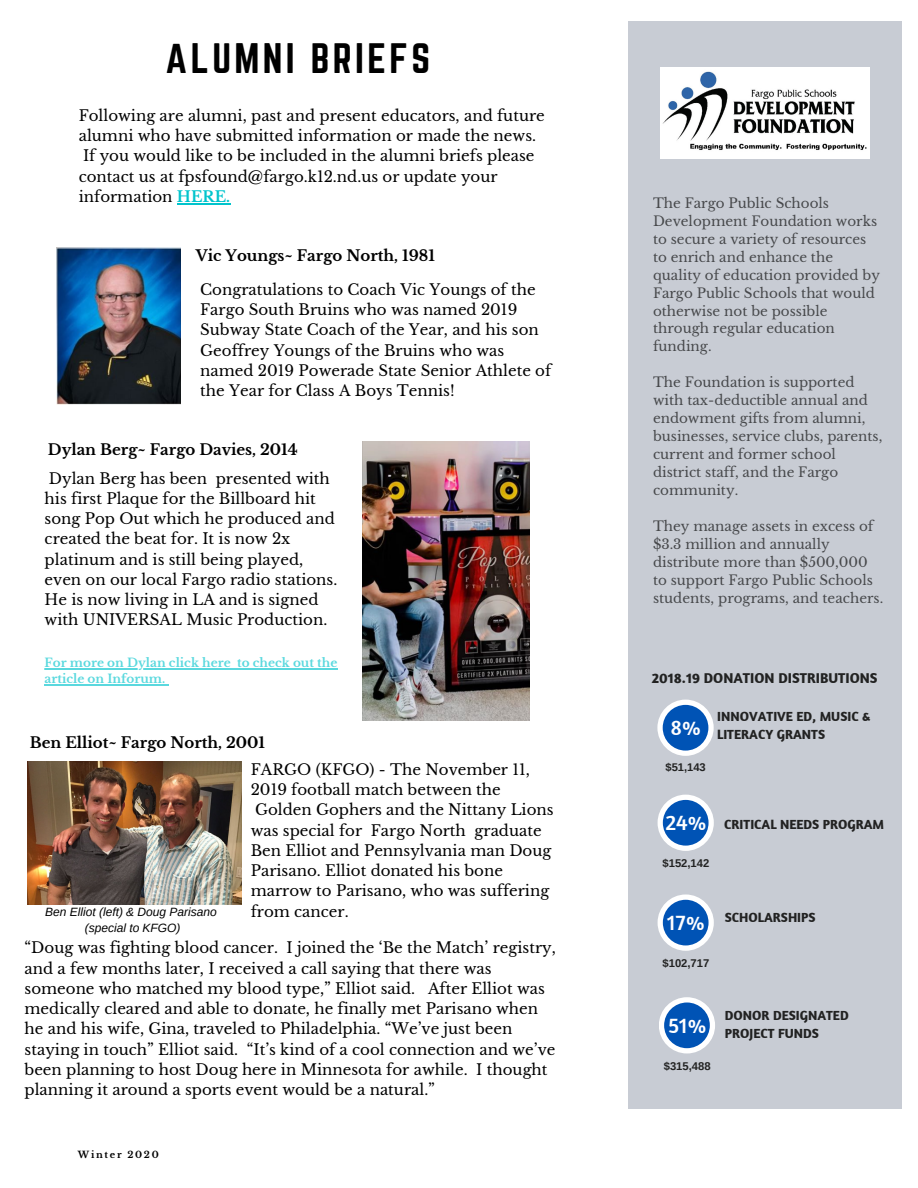
<style>
.page{position:relative;width:918px;height:1188px;background:#fff}
.page>*{position:absolute;margin:0;border:0;box-sizing:border-box;transform-origin:0 0}
.t1{font:37.35px "Norwester";letter-spacing:.09em;color:#000}
.t2{font:22.2px "Amaranth";color:#fff}
.t3{font:15px/20.2px "Libre Baskerville";color:#000}
.t4{font:700 15px "Libre Baskerville";color:#000}
.t5{font:700 14.55px "Amaranth";color:#222}
.t6{font:13.5px/18px "Libre Baskerville";color:#000}
.t7{font:700 13.5px/18px "Amaranth";color:#222}
.t8{font:700 12px/15.9px "Libre Baskerville";color:#00c4cc}
.t9{font:italic 12px "Arimo";color:#000}
.t10{font:700 11.25px "Arimo";color:#222}
.t11{font:700 11.1px "Arimo";color:#222}
.t12{font:700 9.3px "Libre Baskerville";letter-spacing:.18em;color:#000}
.s1{font-weight:700;color:#00c4cc}
</style>
<div class="page">
<img style="left:363px;top:442px;width:166px;height:279px">
<img style="left:27px;top:762px;width:214px;height:143px">
<img style="left:56px;top:247px;width:124px;height:158px">
<div style="left:629px;top:21px;width:272px;height:1088px;background:#c8ccd4"></div>
<hr style="left:45px;top:668px;width:186px;height:1px;background:#00c4cc">
<hr style="left:237px;top:668px;width:100px;height:1px;background:#00c4cc">
<hr style="left:45px;top:684px;width:120px;height:1px;background:#00c4cc">
<hr style="left:177px;top:203px;width:53px;height:1px;background:#00c4cc">
<svg style="left:658px;top:700px;width:56px;height:56px"></svg>
<svg style="left:658px;top:795px;width:56px;height:56px"></svg>
<svg style="left:658px;top:895px;width:56px;height:56px"></svg>
<svg style="left:659px;top:997px;width:56px;height:56px"></svg>
<img style="left:661px;top:68px;width:208px;height:91px">
<h1 class="t1" style="left:166px;top:41px;width:266px">ALUMNI BRIEFS</h1>
<p class="t3" style="left:79px;top:106px;width:468px">Following are alumni, past and present educators, and future alumni who have submitted information or made the news.<br>If you would like to be included in the alumni briefs please contact us at fpsfound@fargo.k12.nd.us or update your information <span class="s1">HERE.</span></p>
<p class="t4" style="left:196px;top:246px;width:241px">Vic Youngs~ Fargo North, 1981</p>
<p class="t3" style="left:200px;top:280px;width:353px">Congratulations to Coach Vic Youngs of the Fargo South Bruins who was named 2019<br>Subway State Coach of the Year, and his son Geoffrey Youngs of the Bruins who was named 2019 Powerade State Senior Athlete of the Year for Class A Boys Tennis!</p>
<p class="t4" style="left:48px;top:440px;width:251px">Dylan Berg~ Fargo Davies, 2014</p>
<p class="t3" style="left:45px;top:468px;width:294px">Dylan Berg has been presented with his first Plaque for the Billboard hit song Pop Out which he produced and created the beat for. It is now 2x platinum and is still being played, even on our local Fargo radio stations.<br>He is now living in LA and is signed with UNIVERSAL Music Production.</p>
<p class="t8" style="left:45px;top:655px;width:294px">For more on Dylan click here to check out the article on Inforum.</p>
<p class="t4" style="left:30px;top:734px;width:237px">Ben Elliot~ Fargo North, 2001</p>
<p class="t3" style="left:251px;top:760px;width:304px">FARGO (KFGO) - The November 11, 2019 football match between the Golden Gophers and the Nittany Lions was special for Fargo North graduate Ben Elliot and Pennsylvania man Doug Parisano. Elliot donated his bone marrow to Parisano, who was suffering</p>
<p class="t9" style="left:45px;top:905px;width:173px">Ben Elliot (left) &amp; Doug Parisano</p>
<p class="t3" style="left:251px;top:901px;width:99px">from cancer.</p>
<p class="t9" style="left:85px;top:921px;width:97px">(special to KFGO)</p>
<p class="t3" style="left:25px;top:938px;width:533px">“Doug was fighting blood cancer. I joined the ‘Be the Match’ registry, and a few months later, I received a call saying that there was someone who matched my blood type,” Elliot said. After Elliot was medically cleared and able to donate, he finally met Parisano when he and his wife, Gina, traveled to Philadelphia. “We’ve just been staying in touch” Elliot said. “It’s kind of a cool connection and we’ve been planning to host Doug here in Minnesota for awhile. I thought planning it around a sports event would be a natural.”</p>
<p class="t12" style="left:78px;top:1149px;width:82px">Winter 2020</p>
<p class="t6" style="left:653px;top:194px;width:228px">The Fargo Public Schools<br>Development Foundation works to secure a variety of resources to enrich and enhance the quality of education provided by<br>Fargo Public Schools that would otherwise not be possible through regular education funding.</p>
<p class="t6" style="left:653px;top:374px;width:231px">The Foundation is supported with tax-deductible annual and endowment gifts from alumni, businesses, service clubs, parents, current and former school district staff, and the Fargo community.</p>
<p class="t6" style="left:653px;top:518px;width:232px">They manage assets in excess of $3.3 million and annually distribute more than $500,000 to support Fargo Public Schools students, programs, and teachers.</p>
<p class="t5" style="left:652px;top:668px;width:227px">2018.19 DONATION DISTRIBUTIONS</p>
<p class="t7" style="left:670px;top:707px;width:201px;text-indent:47px">INNOVATIVE ED, MUSIC &amp;<br><sup>8%</sup> LITERACY GRANTS</p>
<p class="t11" style="left:666px;top:761px;width:42px">$51,143</p>
<h2 class="t2" style="left:665px;top:808px;width:43px">24%</h2>
<p class="t10" style="left:663px;top:857px;width:48px">$152,142</p>
<p class="t7" style="left:724px;top:815px;width:162px">CRITICAL NEEDS PROGRAM</p>
<h2 class="t2" style="left:667px;top:908px;width:39px">17%</h2>
<p class="t10" style="left:663px;top:957px;width:48px">$102,717</p>
<p class="t7" style="left:725px;top:908px;width:92px">SCHOLARSHIPS</p>
<h2 class="t2" style="left:668px;top:1011px;width:40px">51%</h2>
<p class="t10" style="left:664px;top:1060px;width:48px">$315,488</p>
<p class="t7" style="left:725px;top:1006px;width:126px">DONOR DESIGNATED<br>PROJECT FUNDS</p>
</div>
